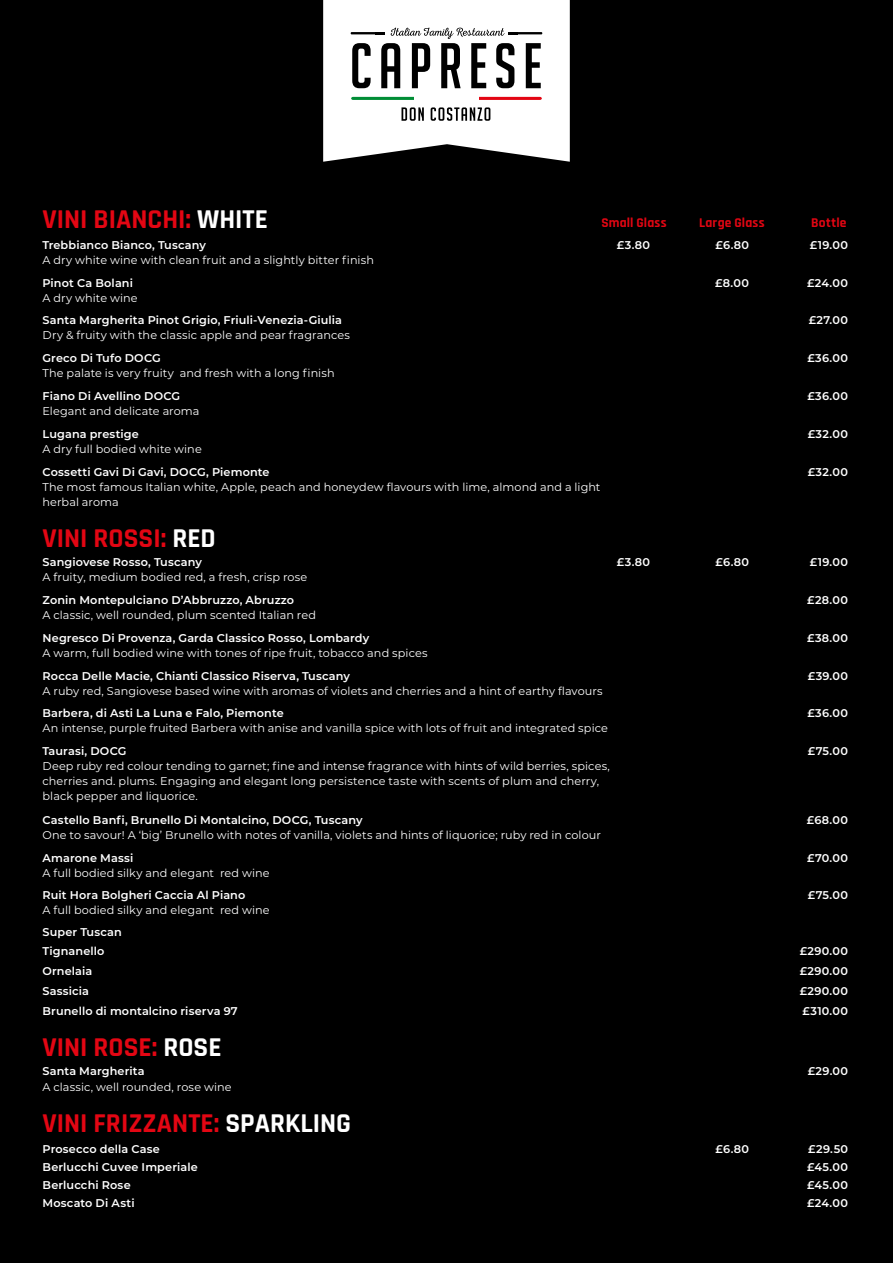
<style>
.page{position:relative;width:893px;height:1263px;background:#000}
.page>*{position:absolute;margin:0;border:0;box-sizing:border-box;transform-origin:0 0}
.t1{font:700 27.45px "Rajdhani";color:#e30613}
.t2{font:700 13.5px "Rajdhani";letter-spacing:.01em;color:#e30613}
.t3{font:11.25px/15px "Montserrat";letter-spacing:.005em;color:#fff}
.t4{font:600 11.25px/19.8px "Montserrat";letter-spacing:.01em;color:#fff}
.s1{color:#fff}
</style>
<div class="page">
<svg style="left:323px;top:0;width:247px;height:162px;background:#d2d2d1"></svg>
<h1 class="t1" style="left:43px;top:202px;width:227px">VINI BIANCHI: <span class="s1">WHITE</span></h1>
<p class="t4" style="left:43px;top:234px;width:165px">Trebbianco Bianco, Tuscany</p>
<p class="t4" style="left:617px;top:234px;width:35px">£3.80</p>
<p class="t4" style="left:716px;top:234px;width:35px">£6.80</p>
<p class="t4" style="left:810px;top:234px;width:40px">£19.00</p>
<p class="t3" style="left:43px;top:252px;width:333px">A dry white wine with clean fruit and a slightly bitter finish</p>
<p class="t4" style="left:43px;top:272px;width:92px">Pinot Ca Bolani</p>
<p class="t4" style="left:715px;top:272px;width:35px">£8.00</p>
<p class="t4" style="left:807px;top:272px;width:43px">£24.00</p>
<p class="t3" style="left:43px;top:290px;width:97px">A dry white wine</p>
<p class="t4" style="left:43px;top:310px;width:301px">Santa Margherita Pinot Grigio, Friuli-Venezia-Giulia</p>
<p class="t4" style="left:809px;top:310px;width:41px">£27.00</p>
<p class="t3" style="left:43px;top:327px;width:309px">Dry &amp; fruity with the classic apple and pear fragrances</p>
<p class="t4" style="left:43px;top:348px;width:120px">Greco Di Tufo DOCG</p>
<p class="t4" style="left:807px;top:348px;width:42px">£36.00</p>
<p class="t3" style="left:43px;top:365px;width:294px">The palate is very fruity and fresh with a long finish</p>
<p class="t4" style="left:43px;top:386px;width:139px">Fiano Di Avellino DOCG</p>
<p class="t4" style="left:807px;top:386px;width:42px">£36.00</p>
<p class="t3" style="left:43px;top:403px;width:158px">Elegant and delicate aroma</p>
<p class="t4" style="left:43px;top:423px;width:98px">Lugana prestige</p>
<p class="t4" style="left:808px;top:423px;width:42px">£32.00</p>
<p class="t3" style="left:43px;top:441px;width:161px">A dry full bodied white wine</p>
<p class="t4" style="left:43px;top:461px;width:229px">Cossetti Gavi Di Gavi, DOCG, Piemonte</p>
<p class="t4" style="left:808px;top:461px;width:42px">£32.00</p>
<p class="t3" style="left:43px;top:479px;width:559px">The most famous Italian white, Apple, peach and honeydew flavours with lime, almond and a light herbal aroma</p>
<h1 class="t1" style="left:43px;top:521px;width:175px">VINI ROSSI: <span class="s1">RED</span></h1>
<p class="t4" style="left:43px;top:552px;width:161px">Sangiovese Rosso, Tuscany</p>
<p class="t4" style="left:617px;top:552px;width:35px">£3.80</p>
<p class="t4" style="left:716px;top:552px;width:35px">£6.80</p>
<p class="t4" style="left:810px;top:552px;width:40px">£19.00</p>
<p class="t3" style="left:43px;top:569px;width:266px">A fruity, medium bodied red, a fresh, crisp rose</p>
<p class="t4" style="left:43px;top:590px;width:253px">Zonin Montepulciano D’Abbruzzo, Abruzzo</p>
<p class="t4" style="left:807px;top:590px;width:42px">£28.00</p>
<p class="t3" style="left:43px;top:607px;width:275px">A classic, well rounded, plum scented Italian red</p>
<p class="t4" style="left:43px;top:627px;width:328px">Negresco Di Provenza, Garda Classico Rosso, Lombardy</p>
<p class="t4" style="left:807px;top:627px;width:42px">£38.00</p>
<p class="t3" style="left:43px;top:645px;width:387px">A warm, full bodied wine with tones of ripe fruit, tobacco and spices</p>
<p class="t4" style="left:43px;top:665px;width:309px">Rocca Delle Macie, Chianti Classico Riserva, Tuscany</p>
<p class="t4" style="left:808px;top:665px;width:42px">£39.00</p>
<p class="t3" style="left:43px;top:683px;width:562px">A ruby red, Sangiovese based wine with aromas of violets and cherries and a hint of earthy flavours</p>
<p class="t4" style="left:43px;top:703px;width:243px">Barbera, di Asti La Luna e Falo, Piemonte</p>
<p class="t4" style="left:807px;top:703px;width:42px">£36.00</p>
<p class="t3" style="left:43px;top:721px;width:567px">An intense, purple fruited Barbera with anise and vanilla spice with lots of fruit and integrated spice</p>
<p class="t4" style="left:43px;top:741px;width:86px">Taurasi, DOCG</p>
<p class="t4" style="left:808px;top:741px;width:42px">£75.00</p>
<p class="t3" style="left:43px;top:758px;width:569px">Deep ruby red colour tending to garnet; fine and intense fragrance with hints of wild berries, spices, cherries and. plums. Engaging and elegant long persistence taste with scents of plum and cherry, black pepper and liquorice.</p>
<p class="t4" style="left:43px;top:809px;width:322px">Castello Banfi, Brunello Di Montalcino, DOCG, Tuscany</p>
<p class="t4" style="left:807px;top:809px;width:43px">£68.00</p>
<p class="t3" style="left:43px;top:827px;width:560px">One to savour! A ‘big’ Brunello with notes of vanilla, violets and hints of liquorice; ruby red in colour</p>
<p class="t4" style="left:43px;top:847px;width:92px">Amarone Massi</p>
<p class="t4" style="left:807px;top:847px;width:42px">£70.00</p>
<p class="t3" style="left:43px;top:865px;width:229px">A full bodied silky and elegant red wine</p>
<p class="t4" style="left:43px;top:885px;width:204px">Ruit Hora Bolgheri Caccia Al Piano</p>
<p class="t4" style="left:808px;top:885px;width:42px">£75.00</p>
<p class="t3" style="left:43px;top:902px;width:229px">A full bodied silky and elegant red wine</p>
<p class="t4" style="left:43px;top:921px;width:81px">Super Tuscan<br>Tignanello</p>
<p class="t2" style="left:601px;top:215px;width:67px">Small Glass</p>
<p class="t2" style="left:699px;top:215px;width:67px">Large Glass</p>
<p class="t2" style="left:811px;top:215px;width:37px">Bottle</p>
<p class="t4" style="left:800px;top:941px;width:50px">£290.00</p>
<p class="t4" style="left:43px;top:961px;width:51px">Ornelaia</p>
<p class="t4" style="left:800px;top:961px;width:50px">£290.00</p>
<p class="t4" style="left:43px;top:981px;width:48px">Sassicia</p>
<p class="t4" style="left:800px;top:981px;width:50px">£290.00</p>
<p class="t4" style="left:43px;top:1000px;width:197px">Brunello di montalcino riserva 97</p>
<p class="t4" style="left:803px;top:1000px;width:47px">£310.00</p>
<h1 class="t1" style="left:43px;top:1030px;width:181px">VINI ROSE: <span class="s1">ROSE</span></h1>
<p class="t4" style="left:43px;top:1060px;width:104px">Santa Margherita</p>
<p class="t4" style="left:808px;top:1060px;width:42px">£29.00</p>
<p class="t3" style="left:43px;top:1079px;width:191px">A classic, well rounded, rose wine</p>
<h1 class="t1" style="left:43px;top:1106px;width:310px">VINI FRIZZANTE: <span class="s1">SPARKLING</span></h1>
<p class="t4" style="left:43px;top:1138px;width:119px">Prosecco della Case</p>
<p class="t4" style="left:716px;top:1138px;width:35px">£6.80</p>
<p class="t4" style="left:808px;top:1138px;width:41px">£29.50</p>
<p class="t4" style="left:43px;top:1156px;width:157px">Berlucchi Cuvee Imperiale</p>
<p class="t4" style="left:807px;top:1156px;width:42px">£45.00</p>
<p class="t4" style="left:43px;top:1175px;width:90px">Berlucchi Rose</p>
<p class="t4" style="left:807px;top:1175px;width:42px">£45.00</p>
<p class="t4" style="left:43px;top:1193px;width:94px">Moscato Di Asti</p>
<p class="t4" style="left:807px;top:1193px;width:43px">£24.00</p>
</div>
